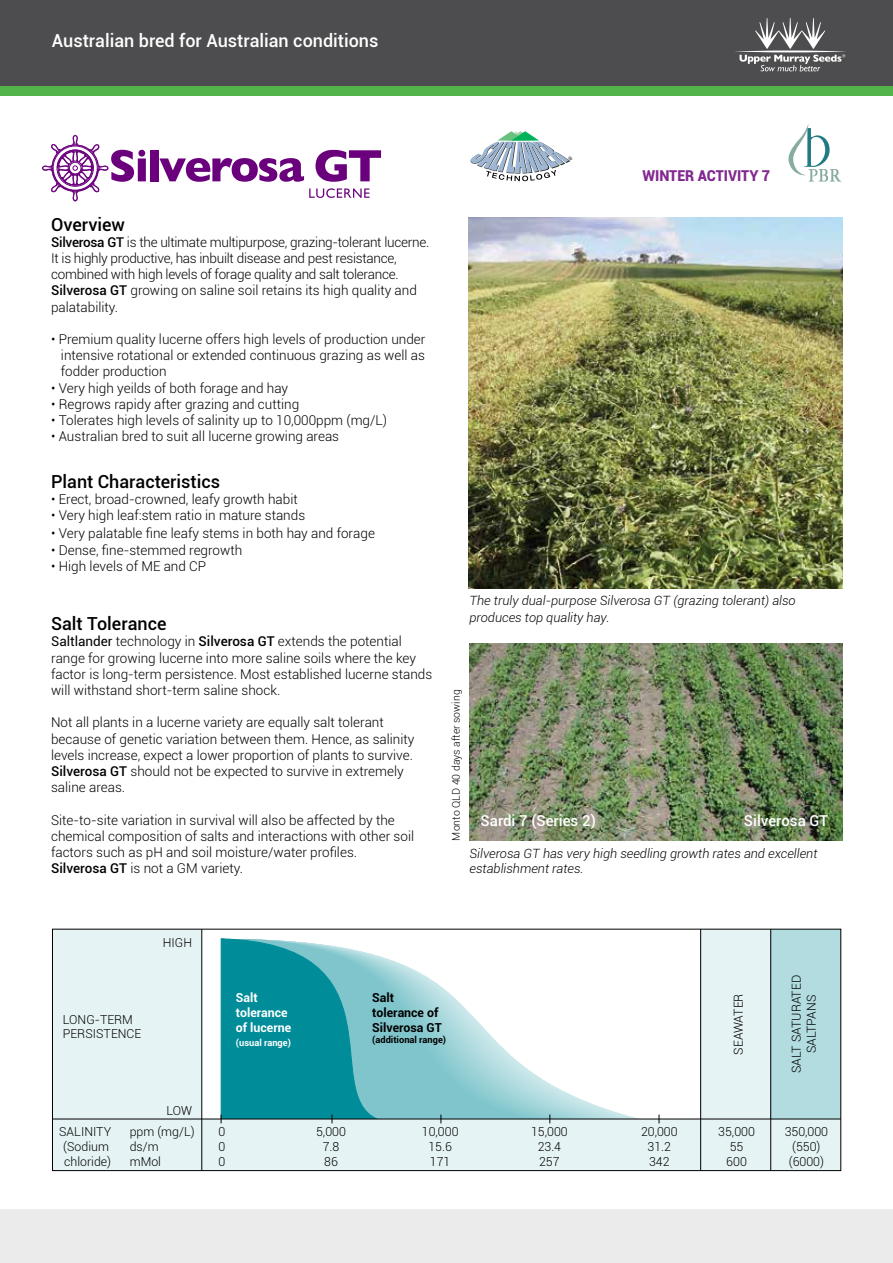
<style>
.page{position:relative;width:893px;height:1263px;background:#fff}
.page>*{position:absolute;margin:0;border:0;box-sizing:border-box;transform-origin:0 0}
.t1{font:500 18px "Roboto";color:#000}
.t2{font:500 18px "Roboto";color:#fff}
.t3{font:500 15px "Roboto";color:#fff}
.t4{font:900 15px "Roboto";color:#812990;scale:.95 1}
.t5{font:300 13.5px/16.2px "Roboto";color:#000}
.t6{font:300 13.5px/16.2px "Roboto";letter-spacing:-.02em;color:#000}
.t7{font:italic 300 12.75px/15.3px "Roboto";color:#000}
.t8{font:300 12.45px/14.9px "Roboto";color:#000}
.t9{font:700 12.45px/14.9px "Roboto";color:#000}
.t10{font:700 12.45px/14.9px "Roboto";color:#fff}
.t11{font:300 12.3px/14.9px "Roboto";color:#000;text-align:center}
.t12{font:300 10.5px "Roboto";color:#000}
.t13{font:700 9.3px "Roboto";color:#000}
.t14{font:700 9.3px "Roboto";color:#fff}
.s1{font-weight:500}
.s2{font-weight:400}
.s3{font-size:13.5px}
</style>
<div class="page">
<div style="left:0;top:1209px;width:893px;height:54px;background:#ebebec"></div>
<div style="left:0;top:81px;width:893px;height:15px;background:#53b44c"></div>
<div style="left:0;top:0;width:893px;height:85px;background:#4d4d4f"></div>
<img style="left:469px;top:217px;width:373px;height:371px">
<div style="left:150px;top:150px;width:8px;height:31px;background:#6b007d"></div>
<svg style="left:309px;top:188px;width:61px;height:10px"></svg>
<svg style="left:159px;top:158px;width:145px;height:24px"></svg>
<svg style="left:41px;top:134px;width:105px;height:68px"></svg>
<svg style="left:316px;top:150px;width:65px;height:32px"></svg>
<img style="left:469px;top:643px;width:373px;height:197px">
<svg style="left:471px;top:131px;width:101px;height:50px"></svg>
<svg style="left:739px;top:18px;width:106px;height:53px"></svg>
<svg style="left:405px;top:965px;width:124px;height:153px"></svg>
<div style="left:52px;top:929px;width:150px;height:241px;background:#e6f3f5"></div>
<div style="left:202px;top:1119px;width:639px;height:51px;background:#e6f3f5"></div>
<div style="left:701px;top:929px;width:70px;height:190px;background:#e6f3f5"></div>
<div style="left:771px;top:929px;width:70px;height:190px;background:#b3dce0"></div>
<div style="left:52px;top:929px;width:789px;height:242px;border:1px solid #000"></div>
<hr style="left:201px;top:929px;width:1px;height:241px;background:#000">
<hr style="left:770px;top:929px;width:1px;height:241px;background:#000">
<hr style="left:700px;top:929px;width:1px;height:241px;background:#000">
<hr style="left:52px;top:1118px;width:789px;height:1px;background:#000">
<svg style="left:221px;top:938px;width:184px;height:185px;background:#35a3ad"></svg>
<svg style="left:788px;top:125px;width:53px;height:57px"></svg>
<h1 class="t2" style="left:52px;top:28px;width:328px">Australian bred for Australian conditions</h1>
<h1 class="t1" style="left:51px;top:212px;width:75px">Overview</h1>
<p class="t6" style="left:51px;top:233px;width:380px"><span class="s1">Silverosa GT</span> is the ultimate multipurpose, grazing-tolerant lucerne.<br>It is highly productive, has inbuilt disease and pest resistance, combined with high levels of forage quality and salt tolerance.<br><span class="s1">Silverosa GT</span> growing on saline soil retains its high quality and palatability.</p>
<p class="t5" style="left:61px;top:331px;width:366px;text-align:justify;text-indent:-10px">• Premium quality lucerne offers high levels of production under intensive rotational or extended continuous grazing as well as fodder production</p>
<p class="t5" style="left:51px;top:379px;width:238px">• Very high yeilds of both forage and hay</p>
<p class="t5" style="left:51px;top:395px;width:250px">• Regrows rapidy after grazing and cutting</p>
<p class="t5" style="left:51px;top:412px;width:338px">• Tolerates high levels of salinity up to 10,000ppm (mg/L)</p>
<p class="t5" style="left:51px;top:428px;width:290px">• Australian bred to suit all lucerne growing areas</p>
<h1 class="t1" style="left:51px;top:469px;width:171px">Plant Characteristics</h1>
<p class="t5" style="left:51px;top:491px;width:248px">• Erect, broad-crowned, leafy growth habit</p>
<p class="t5" style="left:51px;top:507px;width:256px">• Very high leaf:stem ratio in mature stands</p>
<p class="t5" style="left:51px;top:525px;width:325px">• Very palatable fine leafy stems in both hay and forage</p>
<p class="t5" style="left:51px;top:541px;width:193px">• Dense, fine-stemmed regrowth</p>
<p class="t5" style="left:51px;top:557px;width:157px">• High levels of ME and CP</p>
<h1 class="t1" style="left:51px;top:611px;width:117px">Salt Tolerance</h1>
<p class="t5" style="left:51px;top:633px;width:383px"><span class="s2">Saltlander</span> technology in <span class="s1">Silverosa GT</span> extends the potential range for growing lucerne into more saline soils where the key factor is long-term persistence. Most established lucerne stands will withstand short-term saline shock.</p>
<p class="t5" style="left:51px;top:714px;width:365px">Not all plants in a lucerne variety are equally salt tolerant because of genetic variation between them. Hence, as salinity levels increase, expect a lower proportion of plants to survive.<br><span class="s1">Silverosa GT</span> should not be expected to survive in extremely saline areas.</p>
<p class="t5" style="left:51px;top:811px;width:365px">Site-to-site variation in survival will also be affected by the chemical composition of salts and interactions with other soil factors such as pH and soil moisture/water profiles.<br><span class="s1">Silverosa GT</span> is not a GM variety.</p>
<p class="t4" style="left:642px;top:165px;width:136px">WINTER ACTIVITY 7</p>
<p class="t7" style="left:469px;top:592px;width:328px;line-height:16.2px">The truly dual-purpose Silverosa GT (grazing tolerant) also produces top quality hay<span class="s3">.</span></p>
<p class="t12" style="left:449px;top:840px;width:152px;rotate:-90deg">Monto QLD 40 days after sowing</p>
<p class="t3" style="left:481px;top:810px;width:117px">Sardi 7 (Series 2)</p>
<p class="t3" style="left:744px;top:810px;width:86px">Silverosa GT</p>
<p class="t7" style="left:469px;top:845px;width:349px">Silverosa GT has very high seedling growth rates and excellent establishment rates.</p>
<p class="t8" style="left:163px;top:934px;width:31px">HIGH</p>
<p class="t8" style="left:63px;top:1011px;width:80px">LONG-TERM<br>PERSISTENCE</p>
<p class="t8" style="left:166px;top:1103px;width:27px">LOW</p>
<p class="t10" style="left:236px;top:990px;width:57px">Salt tolerance of lucerne</p>
<p class="t14" style="left:236px;top:1036px;width:56px">(usual range)</p>
<p class="t9" style="left:372px;top:990px;width:71px">Salt tolerance of<br>Silverosa GT</p>
<p class="t13" style="left:372px;top:1033px;width:75px">(additional range)</p>
<p class="t11" style="left:730px;top:1055px;width:63px;rotate:-90deg">SEAWATER</p>
<p class="t11" style="left:789px;top:1073px;width:100px;rotate:-90deg">SALT SATURATED<br>SALTPANS</p>
<p class="t8" style="left:59px;top:1124px;width:54px">SALINITY</p>
<p class="t8" style="left:130px;top:1124px;width:67px">ppm (mg/L)</p>
<p class="t8" style="left:218px;top:1124px;width:8px">0</p>
<p class="t8" style="left:316px;top:1124px;width:31px">5,000</p>
<p class="t8" style="left:422px;top:1124px;width:38px">10,000</p>
<p class="t8" style="left:531px;top:1124px;width:38px">15,000</p>
<p class="t8" style="left:641px;top:1124px;width:38px">20,000</p>
<p class="t8" style="left:718px;top:1124px;width:38px">35,000</p>
<p class="t8" style="left:785px;top:1124px;width:45px">350,000</p>
<p class="t8" style="left:63px;top:1139px;width:47px">(Sodium</p>
<p class="t8" style="left:130px;top:1139px;width:31px">ds/m</p>
<p class="t8" style="left:218px;top:1139px;width:8px">0</p>
<p class="t8" style="left:323px;top:1139px;width:18px">7.8</p>
<p class="t8" style="left:428px;top:1139px;width:25px">15.6</p>
<p class="t8" style="left:538px;top:1139px;width:25px">23.4</p>
<p class="t8" style="left:648px;top:1139px;width:25px">31.2</p>
<p class="t8" style="left:730px;top:1139px;width:15px">55</p>
<p class="t8" style="left:792px;top:1139px;width:30px">(550)</p>
<p class="t8" style="left:64px;top:1153px;width:49px">chloride)</p>
<p class="t8" style="left:130px;top:1153px;width:33px">mMol</p>
<p class="t8" style="left:218px;top:1153px;width:8px">0</p>
<p class="t8" style="left:324px;top:1153px;width:15px">86</p>
<p class="t8" style="left:430px;top:1153px;width:22px">171</p>
<p class="t8" style="left:539px;top:1153px;width:22px">257</p>
<p class="t8" style="left:649px;top:1153px;width:22px">342</p>
<p class="t8" style="left:726px;top:1153px;width:22px">600</p>
<p class="t8" style="left:789px;top:1153px;width:37px">(6000)</p>
</div>
